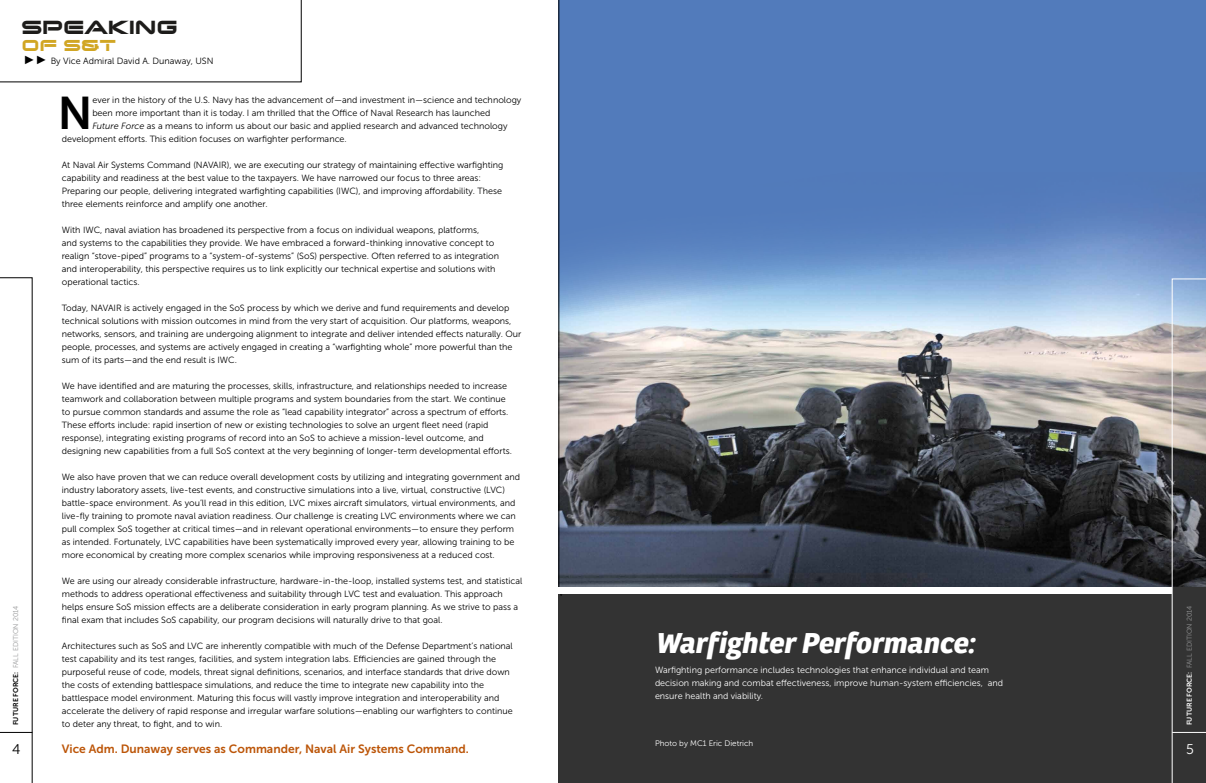
<style>
.page{position:relative;width:1206px;height:783px;background:#fff}
.page>*{position:absolute;margin:0;border:0;box-sizing:border-box;transform-origin:0 0}
.t1{font:45.6px "Museo Sans 700";color:#000}
.t2{font:italic 700 30px "Bree";color:#fff}
.t3{font:24px "Changeling Neo Stencil";letter-spacing:.05em;color:#1d1c1a}
.t4{font:20px "Changeling Neo Stencil";color:#d1a624}
.t5{font:14px "Museo Sans 300";color:#000}
.t6{font:14px "Museo Sans 300";color:#fff}
.t7{font:12px "Museo Sans 700";color:#bc5508}
.t8{font:12px "Minion Pro";color:#000}
.t9{font:9px/13px "Museo Sans 300";color:#000}
.t10{font:9px/13px "Museo Sans 300";color:#fff}
.t11{font:8px "Museo Sans 300";color:#fff}
.t12{font:7px "Museo Sans 300";color:#969798}
.s1{font-family:"Arial";font-size:12px}
.s2{font-family:"Museo Sans 700";color:#000}
.s3{font-style:italic}
.s4{font-family:"Museo Sans 700";color:#fff}
</style>
<div class="page">
<svg style="left:0;top:278px;width:32px;height:505px"></svg>
<svg style="left:0;top:0;width:302px;height:82px"></svg>
<svg style="left:559px;top:0;width:647px;height:587px;background:#637a9c"></svg>
<div style="left:559px;top:587px;width:647px;height:196px;background:#333"></div>
<div style="left:536px;top:587px;width:636px;height:7px;background:#fff"></div>
<svg style="left:1172px;top:279px;width:34px;height:504px"></svg>
<hr style="left:1172px;top:732px;width:34px;height:1px;background:#fff">
<h3 class="t3" style="left:22px;top:12px;width:157px">SPEAKING</h3>
<h3 class="t4" style="left:22px;top:32px;width:95px">OF S&amp;T</h3>
<p class="t9" style="left:24px;top:55px;width:191px"><span class="s1">►►</span> By Vice Admiral David A. Dunaway, USN</p>
<p class="t12" style="left:12px;top:725px;width:121px;rotate:-90deg"><span class="s2">FUTURE FORCE:</span> FALL EDITION 2014</p>
<h3 class="t5" style="left:12px;top:742px;width:10px">4</h3>
<h1 class="t1" style="left:58px;top:88px;width:36px">N</h1>
<p class="t9" style="left:92px;top:94px;width:431px">ever in the history of the U.S. Navy has the advancement of—and investment in—science and technology</p>
<p class="t9" style="left:92px;top:107px;width:400px">been more important than it is today. I am thrilled that the Office of Naval Research has launched</p>
<p class="t9" style="left:92px;top:120px;width:417px"><span class="s3">Future Force</span> as a means to inform us about our basic and applied research and advanced technology</p>
<p class="t9" style="left:62px;top:133px;width:287px">development efforts. This edition focuses on warfighter performance.</p>
<p class="t9" style="left:62px;top:159px;width:443px">At Naval Air Systems Command (NAVAIR), we are executing our strategy of maintaining effective warfighting capability and readiness at the best value to the taxpayers. We have narrowed our focus to three areas:<br>Preparing our people, delivering integrated warfighting capabilities (IWC), and improving affordability. These three elements reinforce and amplify one another.</p>
<p class="t9" style="left:62px;top:223px;width:439px">With IWC, naval aviation has broadened its perspective from a focus on individual weapons, platforms,<br>and systems to the capabilities they provide. We have embraced a forward-thinking innovative concept to realign “stove-piped” programs to a “system-of-systems” (SoS) perspective. Often referred to as integration and interoperability, this perspective requires us to link explicitly our technical expertise and solutions with operational tactics.</p>
<p class="t9" style="left:62px;top:301px;width:461px">Today, NAVAIR is actively engaged in the SoS process by which we derive and fund requirements and develop technical solutions with mission outcomes in mind from the very start of acquisition. Our platforms, weapons, networks, sensors, and training are undergoing alignment to integrate and deliver intended effects naturally. Our people, processes, and systems are actively engaged in creating a “warfighting whole” more powerful than the sum of its parts—and the end result is IWC.</p>
<p class="t9" style="left:62px;top:379px;width:452px">We have identified and are maturing the processes, skills, infrastructure, and relationships needed to increase teamwork and collaboration between multiple programs and system boundaries from the start. We continue to pursue common standards and assume the role as “lead capability integrator” across a spectrum of efforts.<br>These efforts include: rapid insertion of new or existing technologies to solve an urgent fleet need (rapid response), integrating existing programs of record into an SoS to achieve a mission-level outcome, and designing new capabilities from a full SoS context at the very beginning of longer-term developmental efforts.</p>
<p class="t9" style="left:62px;top:470px;width:460px">We also have proven that we can reduce overall development costs by utilizing and integrating government and industry laboratory assets, live-test events, and constructive simulations into a live, virtual, constructive (LVC) battle-space environment. As you’ll read in this edition, LVC mixes aircraft simulators, virtual environments, and live-fly training to promote naval aviation readiness. Our challenge is creating LVC environments where we can pull complex SoS together at critical times—and in relevant operational environments—to ensure they perform as intended. Fortunately, LVC capabilities have been systematically improved every year, allowing training to be more economical by creating more complex scenarios while improving responsiveness at a reduced cost.</p>
<p class="t9" style="left:62px;top:574px;width:462px">We are using our already considerable infrastructure, hardware-in-the-loop, installed systems test, and statistical methods to address operational effectiveness and suitability through LVC test and evaluation. This approach helps ensure SoS mission effects are a deliberate consideration in early program planning. As we strive to pass a final exam that includes SoS capability, our program decisions will naturally drive to that goal.</p>
<p class="t9" style="left:62px;top:639px;width:453px">Architectures such as SoS and LVC are inherently compatible with much of the Defense Department’s national test capability and its test ranges, facilities, and system integration labs. Efficiencies are gained through the purposeful reuse of code, models, threat signal definitions, scenarios, and interface standards that drive down the costs of extending battlespace simulations, and reduce the time to integrate new capability into the battlespace model environment. Maturing this focus will vastly improve integration and interoperability and accelerate the delivery of rapid response and irregular warfare solutions—enabling our warfighters to continue to deter any threat, to fight, and to win.</p>
<h3 class="t7" style="left:62px;top:742px;width:409px">Vice Adm. Dunaway serves as Commander, Naval Air Systems Command.</h3>
<h3 class="t8" style="left:559px;top:584px;width:7px">v</h3>
<h2 class="t2" style="left:655px;top:625px;width:321px">Warfighter Performance:</h2>
<p class="t10" style="left:655px;top:663px;width:350px">Warfighting performance includes technologies that enhance individual and team decision making and combat effectiveness, improve human-system efficiencies, and ensure health and viability.</p>
<p class="t11" style="left:655px;top:739px;width:100px">Photo by MC1 Eric Dietrich</p>
<p class="t12" style="left:1186px;top:725px;width:121px;rotate:-90deg"><span class="s4">FUTURE FORCE:</span> FALL EDITION 2014</p>
<h3 class="t6" style="left:1186px;top:742px;width:9px">5</h3>
</div>
